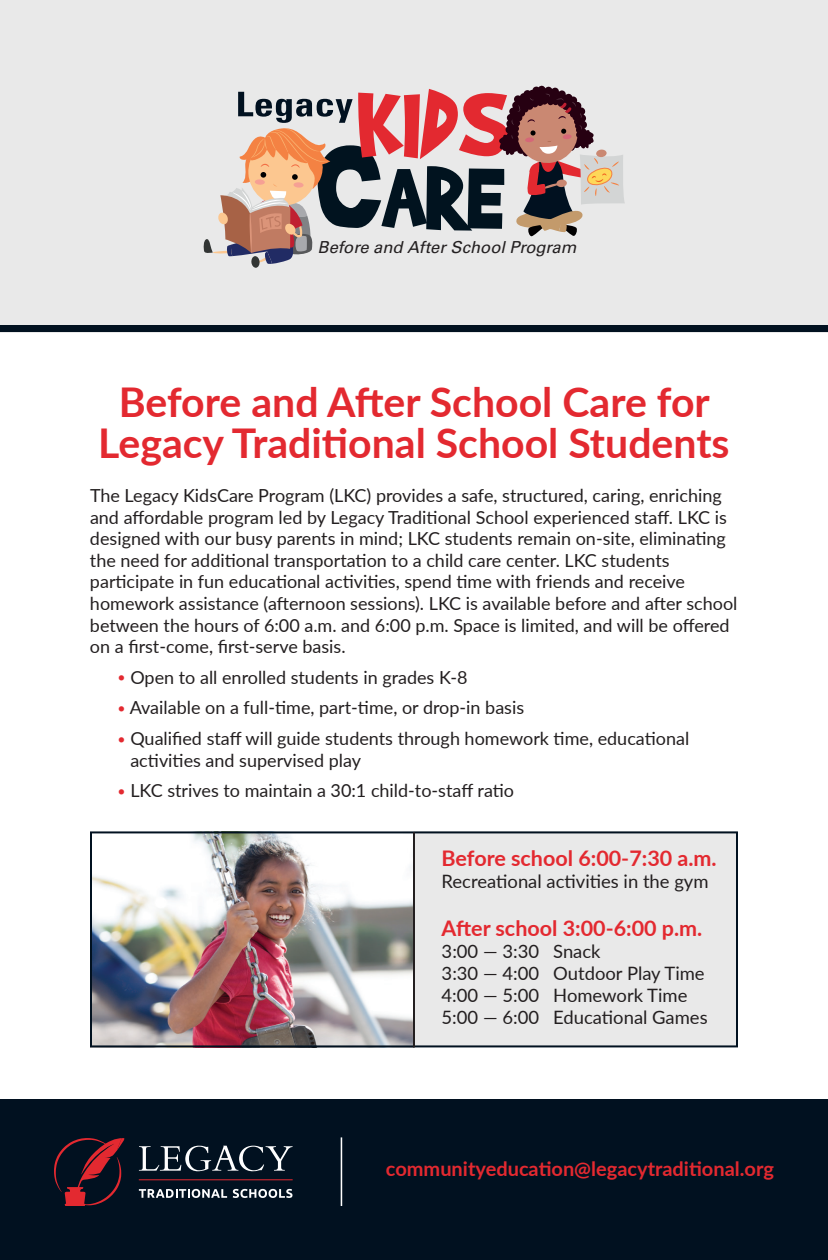
<style>
.page{position:relative;width:828px;height:1260px;background:#fff}
.page>*{position:absolute;margin:0;border:0;box-sizing:border-box;transform-origin:0 0}
.t1{font:108px "Brady Bunch Remastered";color:#e32930}
.t2{font:700 41px/41.2px "Lato";color:#e32930;text-align:center}
.t3{font:700 21.6px "Lato";color:#e32930}
.t4{font:700 20px "Lato";color:#e32930}
.t5{font:18.4px/22.2px "Lato";color:#231f20}
.t6{font:18px/21.6px "Lato";color:#231f20}
.t7{font:italic 16.6px "Univers";letter-spacing:-.005em;color:#231f20}
.s1{font-size:14px;color:#e32930}
</style>
<div class="page">
<div style="left:0;top:0;width:828px;height:333px;background:#e9e9e9"></div>
<div style="left:0;top:1099px;width:828px;height:161px;background:#011120"></div>
<svg style="left:251px;top:256px;width:9px;height:12px"></svg>
<svg style="left:203px;top:86px;width:422px;height:178px"></svg>
<svg style="left:139px;top:1146px;width:154px;height:25px"></svg>
<hr style="left:139px;top:1179px;width:154px;height:1px;background:#e32930">
<svg style="left:54px;top:1138px;width:71px;height:68px"></svg>
<svg style="left:139px;top:1189px;width:88px;height:9px"></svg>
<svg style="left:233px;top:1189px;width:59px;height:9px"></svg>
<img style="left:93px;top:834px;width:320px;height:210px">
<div style="left:415px;top:831px;width:322px;height:216px;background:#e9e9e9"></div>
<div style="left:0;top:326px;width:828px;height:6px;background:#011120"></div>
<hr style="left:341px;top:1137px;width:1px;height:69px;background:#fff">
<div style="left:90px;top:831px;width:648px;height:216px;border:2px solid #011120"></div>
<hr style="left:413px;top:832px;width:2px;height:215px;background:#231f20">
<h1 class="t1" style="left:358px;top:67px;width:152px">KIDS</h1>
<p class="t7" style="left:318px;top:237px;width:260px">Before and After School Program</p>
<h2 class="t2" style="left:98px;top:379px;width:633px">Before and After School Care for<br>Legacy Traditional School Students</h2>
<p class="t6" style="left:90px;top:484px;width:649px">The Legacy KidsCare Program (LKC) provides a safe, structured, caring, enriching and affordable program led by Legacy Traditional School experienced staff. LKC is designed with our busy parents in mind; LKC students remain on-site, eliminating the need for additional transportation to a child care center. LKC students participate in fun educational activities, spend time with friends and receive homework assistance (afternoon sessions). LKC is available before and after school between the hours of 6:00 a.m. and 6:00 p.m. Space is limited, and will be offered on a first-come, first-serve basis.</p>
<p class="t6" style="left:118px;top:666px;width:351px"><span class="s1">•</span> Open to all enrolled students in grades K-8</p>
<p class="t6" style="left:118px;top:696px;width:408px"><span class="s1">•</span> Available on a full-time, part-time, or drop-in basis</p>
<p class="t6" style="left:130px;top:727px;width:560px;text-indent:-13px"><span class="s1">•</span> Qualified staff will guide students through homework time, educational activities and supervised play</p>
<p class="t6" style="left:118px;top:779px;width:398px"><span class="s1">•</span> LKC strives to maintain a 30:1 child-to-staff ratio</p>
<p class="t3" style="left:442px;top:842px;width:276px">Before school 6:00-7:30 a.m.</p>
<p class="t5" style="left:442px;top:869px;width:268px">Recreational activities in the gym</p>
<p class="t3" style="left:442px;top:912px;width:262px">After school 3:00-6:00 p.m.</p>
<p class="t5" style="left:442px;top:939px;width:268px">3:00 — 3:30 Snack<br>3:30 — 4:00 Outdoor Play Time<br>4:00 — 5:00 Homework Time<br>5:00 — 6:00 Educational Games</p>
<p class="t4" style="left:386px;top:1154px;width:390px">communityeducation@legacytraditional.org</p>
</div>
